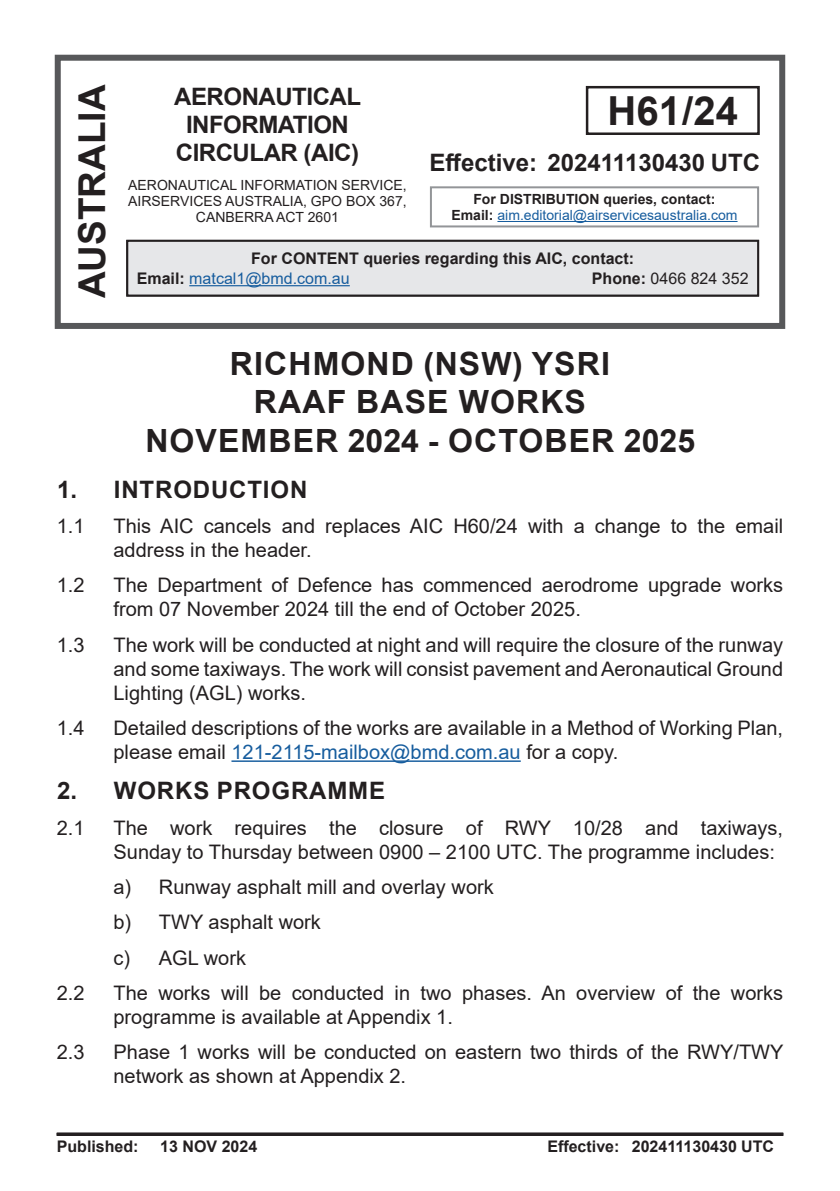
<style>
.page{position:relative;width:840px;height:1191px;background:#fff}
.page>*{position:absolute;margin:0;border:0;box-sizing:border-box;transform-origin:0 0}
.t1{font:700 40px "Arial";color:#231f20}
.t2{font:700 37px "Arial";color:#231f20}
.t3{font:700 32px "Arial";letter-spacing:.035em;color:#231f20}
.Effective_date{font:700 24px/28px "Arial";letter-spacing:-.02em;color:#231f20;text-align:center}
.Effective_date-2{font:700 24px "Arial";letter-spacing:.035em;color:#231f20}
.Effective_date-3{font:700 24px "Arial";color:#231f20}
.t4{font:20px/24px "Arial";color:#231f20}
.Figure_caption{font:700 16px "Arial";color:#231f20}
.t5{font:16px "Arial";color:#175d9e}
.t6{font:16px "Arial";color:#231f20}
.t7{font:14px/16px "Arial";color:#231f20;text-align:center}
.t8{font:14px/16px "Arial";color:#175d9e;text-align:center}
.s1{font-weight:700;color:#231f20}
.s2{font-weight:700}
.s3{color:#175d9e}
</style>
<div class="page">
<div style="left:55px;top:55px;width:729px;height:274px;border:6px solid #57585a"></div>
<hr style="left:497px;top:221px;width:240px;height:1px;background:#175d9e">
<div style="left:429px;top:186px;width:329px;height:41px;border:2px solid #939598"></div>
<div style="left:585px;top:86px;width:174px;height:49px;border:2px solid #231f20"></div>
<div style="left:127px;top:241px;width:630px;height:54px;background:#e6e7e9"></div>
<hr style="left:189px;top:285px;width:160px;height:1px;background:#175d9e">
<div style="left:126px;top:240px;width:632px;height:56px;border:2px solid #231f20"></div>
<hr style="left:57px;top:1132px;width:725px;height:3px;background:#231f20">
<hr style="left:231px;top:760px;width:289px;height:2px;background:#175d9e">
<h2 class="t2" style="left:66px;top:298px;width:215px;rotate:-90deg">AUSTRALIA</h2>
<p class="Effective_date" style="left:174px;top:82px;width:188px">AERONAUTICAL<br>INFORMATION<br>CIRCULAR (AIC)</p>
<p class="t7" style="left:128px;top:177px;width:280px">AERONAUTICAL INFORMATION SERVICE,<br>AIRSERVICES AUSTRALIA, GPO BOX 367,<br>CANBERRA ACT 2601</p>
<p class="t1" style="left:607px;top:83px;width:132px">H61/24</p>
<p class="Effective_date-3" style="left:429px;top:145px;width:332px">Effective: 202411130430 UTC</p>
<p class="t8" style="left:451px;top:191px;width:287px"><span class="s1">For DISTRIBUTION queries, contact:<br>Email:</span> aim.editorial@airservicesaustralia.com</p>
<p class="Figure_caption" style="left:251px;top:247px;width:384px">For CONTENT queries regarding this AIC, contact:</p>
<p class="t5" style="left:137px;top:267px;width:214px"><span class="s1">Email:</span> matcal1@bmd.com.au</p>
<p class="t6" style="left:591px;top:267px;width:158px"><span class="s2">Phone:</span> 0466 824 352</p>
<p class="t3" style="left:230px;top:341px;width:381px">RICHMOND (NSW) YSRI</p>
<p class="t3" style="left:254px;top:379px;width:333px">RAAF BASE WORKS</p>
<p class="t3" style="left:145px;top:418px;width:551px">NOVEMBER 2024 - OCTOBER 2025</p>
<p class="Effective_date-2" style="left:57px;top:472px;width:251px">1. INTRODUCTION</p>
<p class="t4" style="left:57px;top:514px;width:29px">1.1</p>
<p class="t4" style="left:113px;top:514px;width:670px">This AIC cancels and replaces AIC H60/24 with a change to the email address in the header.</p>
<p class="t4" style="left:57px;top:573px;width:29px">1.2</p>
<p class="t4" style="left:113px;top:573px;width:670px">The Department of Defence has commenced aerodrome upgrade works from 07 November 2024 till the end of October 2025.</p>
<p class="t4" style="left:57px;top:632px;width:29px">1.3</p>
<p class="t4" style="left:113px;top:632px;width:670px;text-align:justify">The work will be conducted at night and will require the closure of the runway and some taxiways. The work will consist pavement and Aeronautical Ground Lighting (AGL) works.</p>
<p class="t4" style="left:57px;top:716px;width:29px">1.4</p>
<p class="t4" style="left:113px;top:716px;width:670px">Detailed descriptions of the works are available in a Method of Working Plan, please email <span class="s3">121-2115-mailbox@bmd.com.au</span> for a copy.</p>
<p class="Effective_date-2" style="left:57px;top:774px;width:329px">2. WORKS PROGRAMME</p>
<p class="t4" style="left:57px;top:815px;width:29px">2.1</p>
<p class="t4" style="left:113px;top:815px;width:670px">The work requires the closure of RWY 10/28 and taxiways,<br>Sunday to Thursday between 0900 – 2100 UTC. The programme includes:</p>
<p class="t4" style="left:113px;top:874px;width:381px">a) Runway asphalt mill and overlay work</p>
<p class="t4" style="left:113px;top:910px;width:209px">b) TWY asphalt work</p>
<p class="t4" style="left:113px;top:945px;width:134px">c) AGL work</p>
<p class="t4" style="left:57px;top:980px;width:29px">2.2</p>
<p class="t4" style="left:113px;top:980px;width:670px">The works will be conducted in two phases. An overview of the works programme is available at Appendix 1.</p>
<p class="t4" style="left:57px;top:1040px;width:29px">2.3</p>
<p class="t4" style="left:113px;top:1040px;width:671px">Phase 1 works will be conducted on eastern two thirds of the RWY/TWY network as shown at Appendix 2.</p>
<p class="Figure_caption" style="left:57px;top:1135px;width:83px">Published:</p>
<p class="Figure_caption" style="left:160px;top:1135px;width:98px">13 NOV 2024</p>
<p class="Figure_caption" style="left:547px;top:1135px;width:228px">Effective: 202411130430 UTC</p>
</div>
